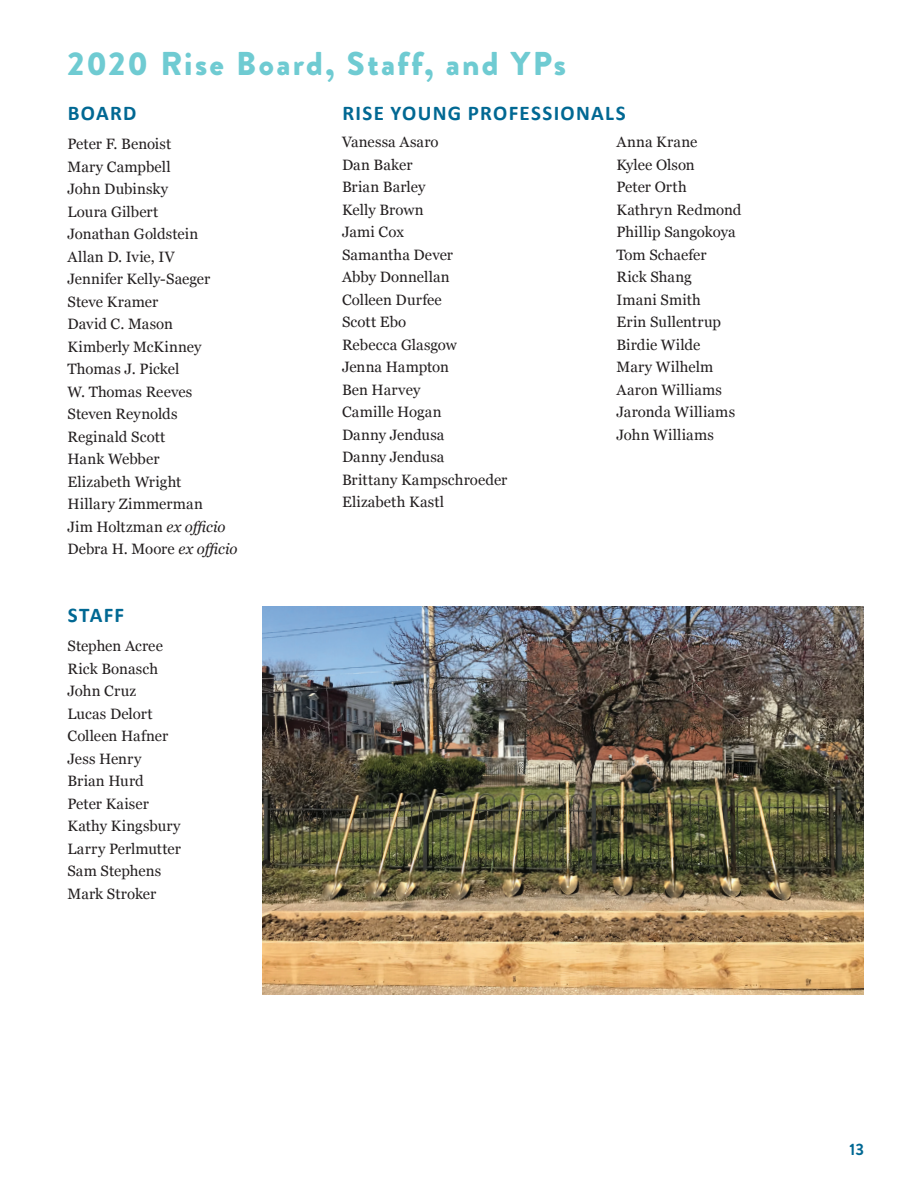
<style>
.page{position:relative;width:918px;height:1188px;background:#fff}
.page>*{position:absolute;margin:0;border:0;box-sizing:border-box;transform-origin:0 0}
.t1{font:900 33px "Brandon Grotesque";letter-spacing:.065em;color:#6fcbd2}
.t2{font:700 21px "Calibri";letter-spacing:.06em;color:#006893}
.t3{font:700 16.5px "Brandon Grotesque";color:#006893}
.t4{font:15px/22.5px "Georgia";letter-spacing:.005em;color:#231f20}
.s1{font-style:italic}
</style>
<div class="page">
<img style="left:263px;top:606px;width:601px;height:389px">
<h1 class="t1" style="left:68px;top:40px;width:500px">2020 Rise Board, Staff, and YPs</h1>
<h2 class="t2" style="left:68px;top:100px;width:70px">BOARD</h2>
<p class="t4" style="left:68px;top:132px;width:172px">Peter F. Benoist<br>Mary Campbell<br>John Dubinsky<br>Loura Gilbert<br>Jonathan Goldstein<br>Allan D. Ivie, IV<br>Jennifer Kelly-Saeger<br>Steve Kramer<br>David C. Mason<br>Kimberly McKinney<br>Thomas J. Pickel<br>W. Thomas Reeves<br>Steven Reynolds<br>Reginald Scott<br>Hank Webber<br>Elizabeth Wright<br>Hillary Zimmerman<br>Jim Holtzman <span class="s1">ex officio<br></span>Debra H. Moore <span class="s1">ex officio</span></p>
<h2 class="t2" style="left:68px;top:602px;width:58px">STAFF</h2>
<p class="t4" style="left:68px;top:634px;width:115px">Stephen Acree<br>Rick Bonasch<br>John Cruz<br>Lucas Delort<br>Colleen Hafner<br>Jess Henry<br>Brian Hurd<br>Peter Kaiser<br>Kathy Kingsbury<br>Larry Perlmutter<br>Sam Stephens<br>Mark Stroker</p>
<h2 class="t2" style="left:342px;top:100px;width:285px">RISE YOUNG PROFESSIONALS</h2>
<p class="t4" style="left:342px;top:130px;width:167px">Vanessa Asaro<br>Dan Baker<br>Brian Barley<br>Kelly Brown<br>Jami Cox<br>Samantha Dever<br>Abby Donnellan<br>Colleen Durfee<br>Scott Ebo<br>Rebecca Glasgow<br>Jenna Hampton<br>Ben Harvey<br>Camille Hogan<br>Danny Jendusa<br>Danny Jendusa<br>Brittany Kampschroeder<br>Elizabeth Kastl</p>
<p class="t4" style="left:616px;top:130px;width:127px">Anna Krane<br>Kylee Olson<br>Peter Orth<br>Kathryn Redmond<br>Phillip Sangokoya<br>Tom Schaefer<br>Rick Shang<br>Imani Smith<br>Erin Sullentrup<br>Birdie Wilde<br>Mary Wilhelm<br>Aaron Williams<br>Jaronda Williams<br>John Williams</p>
<p class="t3" style="left:850px;top:1138px;width:16px">13</p>
</div>
